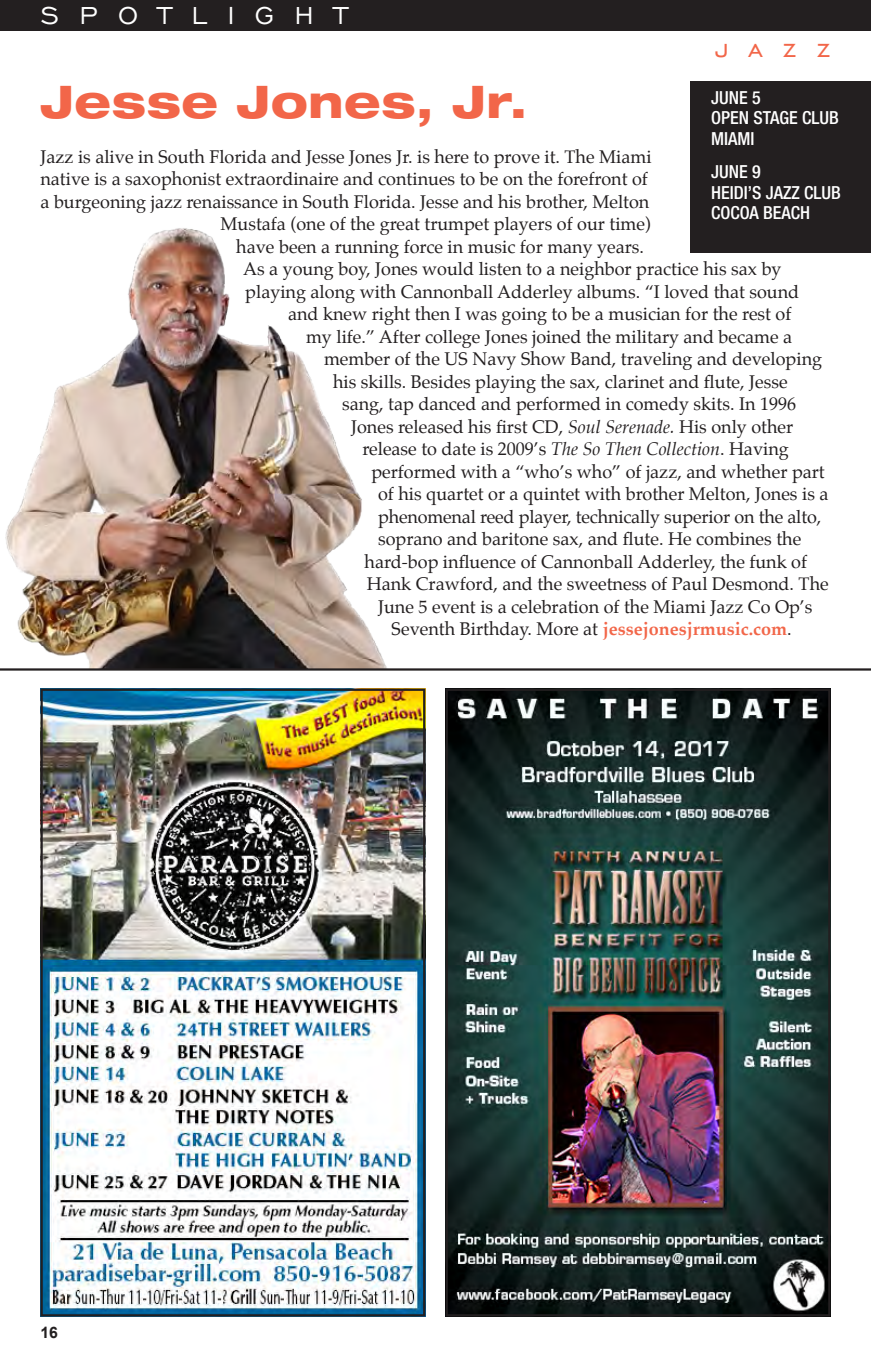
<style>
.page{position:relative;width:871px;height:1357px;background:#fff}
.page>*{position:absolute;margin:0;border:0;box-sizing:border-box;transform-origin:0 0}
.t1{font:800 expanded 45px "Helvetica Neue";letter-spacing:.015em;color:#f26649}
.t2{font:31.5px "Engravers Gothic BT";letter-spacing:.64em;color:#fff}
.t3{font:31.5px "Engravers Gothic BT";color:#f26649}
.t4{font:18px "Palatino";color:#231f20}
.t5{font:500 condensed 18px/20.2px "Helvetica Neue";color:#fff}
.t6{font:700 15.75px "Arial";color:#231f20}
.s1{font-style:italic}
.s2{font-weight:700;color:#f26649}
</style>
<div class="page">
<div style="left:0;top:0;width:871px;height:30px;background:#231f20"></div>
<div style="left:691px;top:81px;width:180px;height:171px;background:#231f20"></div>
<img style="left:5px;top:228px;width:382px;height:440px">
<hr style="left:0;top:668px;width:871px;height:2px;background:#231f20">
<img style="left:43px;top:691px;width:379px;height:622px">
<div style="left:40px;top:688px;width:385px;height:628px;border:2px solid #231f20"></div>
<img style="left:449px;top:691px;width:378px;height:622px">
<div style="left:446px;top:688px;width:384px;height:628px;border:2px solid #231f20"></div>
<h2 class="t2" style="left:40px;top:-2px;width:308px">SPOTLIGHT</h2>
<h2 class="t3" style="left:715px;top:31px;width:117px">jazz</h2>
<h1 class="t1" style="left:40px;top:73px;width:488px">Jesse Jones, Jr.</h1>
<p class="t4" style="left:40px;top:142px;width:612px">Jazz is alive in South Florida and Jesse Jones Jr. is here to prove it. The Miami</p>
<p class="t4" style="left:40px;top:164px;width:609px">native is a saxophonist extraordinaire and continues to be on the forefront of</p>
<p class="t4" style="left:40px;top:187px;width:610px">a burgeoning jazz renaissance in South Florida. Jesse and his brother, Melton</p>
<p class="t4" style="left:220px;top:209px;width:432px">Mustafa (one of the great trumpet players of our time)</p>
<p class="t4" style="left:236px;top:232px;width:409px">have been a running force in music for many years.</p>
<p class="t4" style="left:243px;top:254px;width:540px">As a young boy, Jones would listen to a neighbor practice his sax by</p>
<p class="t4" style="left:245px;top:277px;width:555px">playing along with Cannonball Adderley albums. “I loved that sound</p>
<p class="t4" style="left:288px;top:299px;width:505px">and knew right then I was going to be a musician for the rest of</p>
<p class="t4" style="left:306px;top:322px;width:488px">my life.” After college Jones joined the military and became a</p>
<p class="t4" style="left:324px;top:344px;width:499px">member of the US Navy Show Band, traveling and developing</p>
<p class="t4" style="left:333px;top:367px;width:456px">his skills. Besides playing the sax, clarinet and flute, Jesse</p>
<p class="t4" style="left:342px;top:389px;width:455px">sang, tap danced and performed in comedy skits. In 1996</p>
<p class="t4" style="left:351px;top:412px;width:444px">Jones released his first CD, <span class="s1">Soul Serenade.</span> His only other</p>
<p class="t4" style="left:362px;top:434px;width:428px">release to date is 2009’s <span class="s1">The So Then Collection</span>. Having</p>
<p class="t4" style="left:371px;top:457px;width:455px">performed with a “who’s who” of jazz, and whether part</p>
<p class="t4" style="left:378px;top:479px;width:452px">of his quartet or a quintet with brother Melton, Jones is a</p>
<p class="t4" style="left:378px;top:502px;width:444px">phenomenal reed player, technically superior on the alto,</p>
<p class="t4" style="left:378px;top:524px;width:425px">soprano and baritone sax, and flute. He combines the</p>
<p class="t4" style="left:364px;top:547px;width:444px">hard-bop influence of Cannonball Adderley, the funk of</p>
<p class="t4" style="left:367px;top:569px;width:463px">Hank Crawford, and the sweetness of Paul Desmond. The</p>
<p class="t4" style="left:378px;top:592px;width:436px">June 5 event is a celebration of the Miami Jazz Co Op’s</p>
<p class="t4" style="left:392px;top:614px;width:401px">Seventh Birthday. More at <span class="s2">jessejonesjrmusic.com</span>.</p>
<p class="t5" style="left:711px;top:87px;width:129px">JUNE 5<br>OPEN STAGE CLUB<br>MIAMI</p>
<p class="t5" style="left:711px;top:162px;width:131px">JUNE 9<br>HEIDI’S JAZZ CLUB<br>COCOA BEACH</p>
<p class="t6" style="left:40px;top:1322px;width:19px">16</p>
</div>
